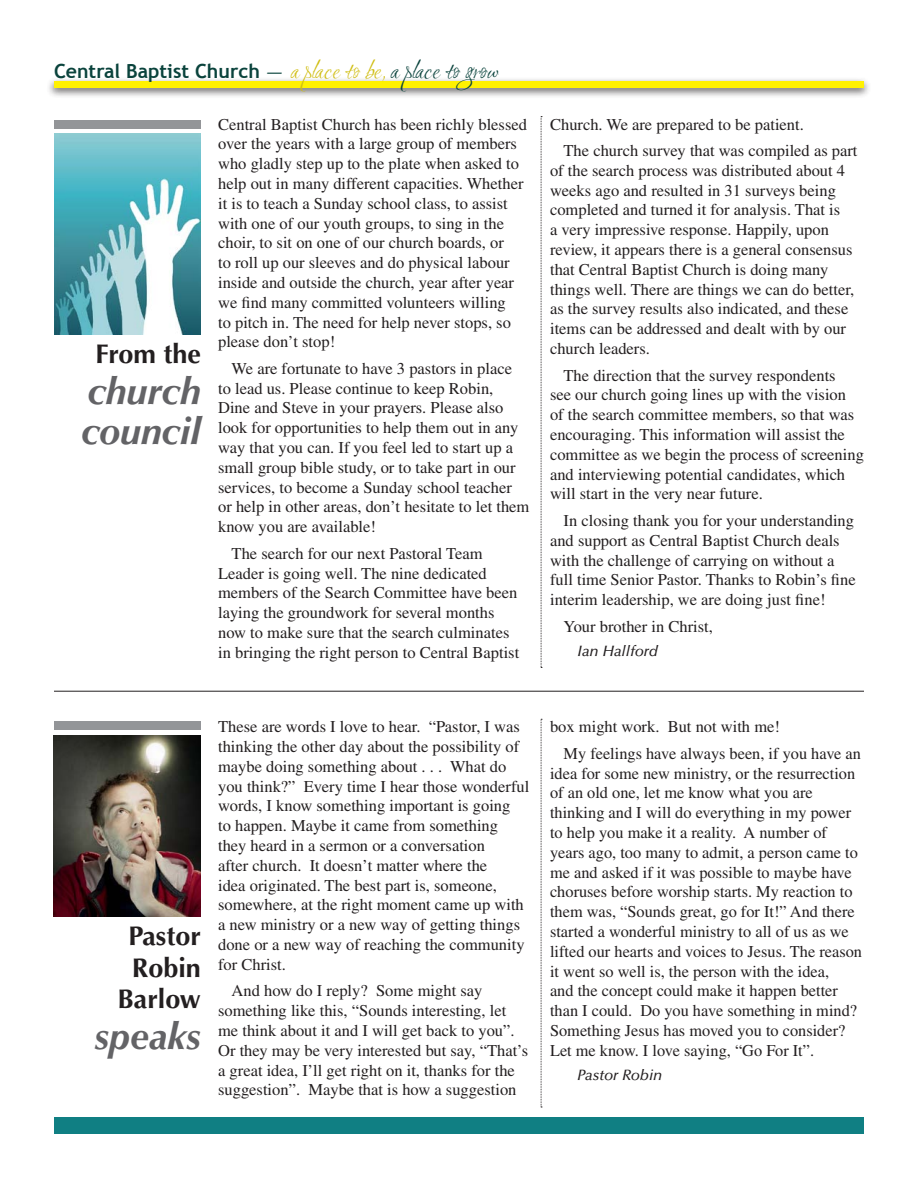
<style>
.page{position:relative;width:918px;height:1188px;background:#fff}
.page>*{position:absolute;margin:0;border:0;box-sizing:border-box;transform-origin:0 0}
.t1{font:italic 700 37.5px/40.5px "Optima LT";color:#636366}
.t2{font:700 27px/31.5px "Optima LT";color:#231f20;text-align:center}
.t3{font:700 19.5px "Trebuchet MS";color:#0a433c}
.t4{font:16.5px/19.8px "Times";color:#231f20}
.t5{font:italic 500 15px "Optima LT";color:#231f20}
.s1{font-family:"Optima LT";font-weight:500;font-style:italic}
.s2{font-family:"Love Light ROB";font-weight:400;font-size:27px;color:#d0be13}
.s3{font-family:"Love Light ROB";font-weight:400;font-size:27px}
</style>
<div class="page">
<div style="left:47px;top:77px;width:825px;height:22px;background:#231f20;opacity:.75"></div>
<div style="left:54px;top:82px;width:810px;height:6px;background:#fff101"></div>
<div style="left:54px;top:1118px;width:810px;height:16px;background:#107f83"></div>
<div style="left:54px;top:120px;width:147px;height:9px;background:#939598"></div>
<div style="left:54px;top:721px;width:147px;height:9px;background:#939598"></div>
<svg style="left:541px;top:116px;width:1px;height:552px"></svg>
<svg style="left:541px;top:719px;width:1px;height:389px"></svg>
<hr style="left:54px;top:691px;width:810px;height:1px;background:#231f20">
<img style="left:53px;top:736px;width:147px;height:180px">
<img style="left:54px;top:134px;width:147px;height:200px">
<p class="t3" style="left:54px;top:60px;width:447px">Central Baptist Church <span class="s1">—</span> <span class="s2">a place to be,</span> <span class="s3">a place to grow</span></p>
<h2 class="t2" style="left:95px;top:339px;width:107px">From the</h2>
<h1 class="t1" style="left:81px;top:371px;width:121px">church council</h1>
<p class="t4" style="left:218px;top:114px;width:310px">Central Baptist Church has been richly blessed over the years with a large group of members who gladly step up to the plate when asked to help out in many different capacities. Whether it is to teach a Sunday school class, to assist with one of our youth groups, to sing in the choir, to sit on one of our church boards, or<br>to roll up our sleeves and do physical labour inside and outside the church, year after year we find many committed volunteers willing<br>to pitch in. The need for help never stops, so please don’t stop!</p>
<p class="t4" style="left:218px;top:358px;width:313px;text-indent:14px">We are fortunate to have 3 pastors in place<br>to lead us. Please continue to keep Robin, Dine and Steve in your prayers. Please also look for opportunities to help them out in any way that you can. If you feel led to start up a small group bible study, or to take part in our services, to become a Sunday school teacher or help in other areas, don’t hesitate to let them know you are available!</p>
<p class="t4" style="left:218px;top:543px;width:303px;text-indent:14px">The search for our next Pastoral Team Leader is going well. The nine dedicated members of the Search Committee have been laying the groundwork for several months now to make sure that the search culminates in bringing the right person to Central Baptist</p>
<p class="t4" style="left:564px;top:111px;width:295px;line-height:26.5px;text-indent:-14px">Church. We are prepared to be patient.<br>The church survey that was compiled as part</p>
<p class="t4" style="left:550px;top:160px;width:306px">of the search process was distributed about 4 weeks ago and resulted in 31 surveys being completed and turned it for analysis. That is<br>a very impressive response. Happily, upon review, it appears there is a general consensus that Central Baptist Church is doing many things well. There are things we can do better, as the survey results also indicated, and these items can be addressed and dealt with by our church leaders.</p>
<p class="t4" style="left:550px;top:365px;width:315px;text-indent:14px">The direction that the survey respondents<br>see our church going lines up with the vision of the search committee members, so that was encouraging. This information will assist the committee as we begin the process of screening and interviewing potential candidates, which will start in the very near future.</p>
<p class="t4" style="left:550px;top:510px;width:307px;text-indent:14px">In closing thank you for your understanding and support as Central Baptist Church deals with the challenge of carrying on without a full time Senior Pastor. Thanks to Robin’s fine interim leadership, we are doing just fine!</p>
<p class="t4" style="left:564px;top:616px;width:151px">Your brother in Christ,</p>
<p class="t5" style="left:577px;top:643px;width:83px">Ian Hallford</p>
<h2 class="t2" style="left:117px;top:921px;width:85px">Pastor<br>Robin<br>Barlow</h2>
<h1 class="t1" style="left:95px;top:1016px;width:108px">speaks</h1>
<p class="t4" style="left:218px;top:717px;width:313px">These are words I love to hear. “Pastor, I was thinking the other day about the possibility of maybe doing something about . . . What do you think?” Every time I hear those wonderful words, I know something important is going<br>to happen. Maybe it came from something they heard in a sermon or a conversation<br>after church. It doesn’t matter where the<br>idea originated. The best part is, someone, somewhere, at the right moment came up with a new ministry or a new way of getting things done or a new way of reaching the community for Christ.</p>
<p class="t4" style="left:218px;top:981px;width:312px;text-indent:14px">And how do I reply? Some might say something like this, “Sounds interesting, let me think about it and I will get back to you”.<br>Or they may be very interested but say, “That’s a great idea, I’ll get right on it, thanks for the suggestion”. Maybe that is how a suggestion</p>
<p class="t4" style="left:564px;top:713px;width:299px;line-height:26.5px;text-indent:-14px">box might work. But not with me!<br>My feelings have always been, if you have an</p>
<p class="t4" style="left:550px;top:763px;width:313px">idea for some new ministry, or the resurrection of an old one, let me know what you are thinking and I will do everything in my power to help you make it a reality. A number of years ago, too many to admit, a person came to me and asked if it was possible to maybe have choruses before worship starts. My reaction to them was, “Sounds great, go for It!” And there started a wonderful ministry to all of us as we lifted our hearts and voices to Jesus. The reason it went so well is, the person with the idea,<br>and the concept could make it happen better than I could. Do you have something in mind?<br>Something Jesus has moved you to consider?<br>Let me know. I love saying, “Go For It”.</p>
<p class="t5" style="left:577px;top:1067px;width:87px">Pastor Robin</p>
</div>
